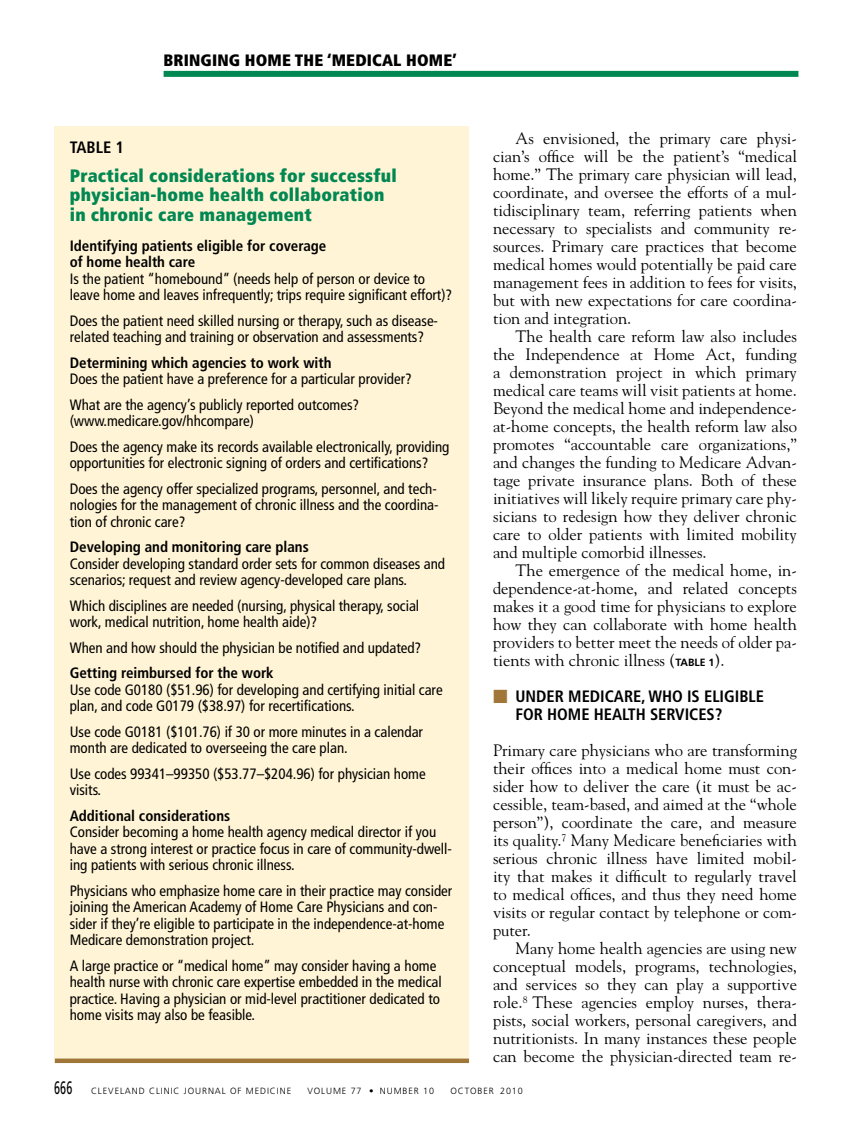
<style>
.page{position:relative;width:851px;height:1134px;background:#fff}
.page>*{position:absolute;margin:0;border:0;box-sizing:border-box;transform-origin:0 0}
.t1{font:900 condensed 18px/19.5px "Frutiger LT Std";letter-spacing:.015em;color:#008752}
.t2{font:16.5px/18px "Goudy Std";color:#000;text-align:justify}
.t3{font:700 condensed 16.5px "Frutiger LT Std";color:#000}
.t4{font:900 condensed 16.5px "Frutiger LT Std";letter-spacing:.01em;color:#000}
.t5{font:condensed 15px/16.5px "Frutiger LT Std";color:#000}
.t6{font:700 condensed 15px/16.5px "Frutiger LT Std";color:#000}
.t7{font:300 9px "Frutiger LT Std";letter-spacing:.1em;color:#000}
.s1{font-family:"Frutiger LT Std";font-weight:700;font-size:10.5px}
.s2{font-family:"Universal Std Newswith Comm Pi";font-weight:400;font-stretch:normal;color:#a17739}
.s3{font-weight:400;font-size:18px}
</style>
<div class="page">
<div style="left:164px;top:71px;width:634px;height:6px;background:#008752"></div>
<div style="left:55px;top:126px;width:414px;height:933px;background:#fff4d5"></div>
<hr style="left:55px;top:1059px;width:414px;height:4px;background:#a17739">
<p class="t4" style="left:164px;top:51px;width:294px">bringing home the ‘Medical Home’</p>
<p class="t3" style="left:70px;top:138px;width:56px">TABLE 1</p>
<p class="t1" style="left:70px;top:166px;width:328px">Practical considerations for successful physician-home health collaboration in chronic care management</p>
<p class="t6" style="left:70px;top:237px;width:258px">Identifying patients eligible for coverage of home health care</p>
<p class="t5" style="left:70px;top:271px;width:384px">Is the patient “homebound” (needs help of person or device to leave home and leaves infrequently; trips require significant effort)?</p>
<p class="t5" style="left:70px;top:313px;width:370px">Does the patient need skilled nursing or therapy, such as disease&shy;related teaching and training or observation and assessments?</p>
<p class="t6" style="left:70px;top:354px;width:263px">Determining which agencies to work with</p>
<p class="t5" style="left:70px;top:367px;width:343px;line-height:25.5px">Does the patient have a preference for a particular provider?<br>What are the agency’s publicly reported outcomes?</p>
<p class="t5" style="left:70px;top:409px;width:381px;line-height:25.5px">(www.medicare.gov/hhcompare)<br>Does the agency make its records available electronically, providing</p>
<p class="t5" style="left:70px;top:451px;width:368px;line-height:25.5px">opportunities for electronic signing of orders and certifications?<br>Does the agency offer specialized programs, personnel, and tech-</p>
<p class="t5" style="left:70px;top:497px;width:370px">nologies for the management of chronic illness and the coordina&shy;tion of chronic care?</p>
<p class="t6" style="left:70px;top:539px;width:240px">Developing and monitoring care plans</p>
<p class="t5" style="left:70px;top:556px;width:377px">Consider developing standard order sets for common diseases and scenarios; request and review agency-developed care plans.</p>
<p class="t5" style="left:70px;top:598px;width:351px">Which disciplines are needed (nursing, physical therapy, social work, medical nutrition, home health aide)?</p>
<p class="t5" style="left:70px;top:640px;width:353px">When and how should the physician be notified and updated?</p>
<p class="t6" style="left:70px;top:665px;width:205px">Getting reimbursed for the work</p>
<p class="t5" style="left:70px;top:682px;width:374px">Use code G0180 ($51.96) for developing and certifying initial care plan, and code G0179 ($38.97) for recertifications.</p>
<p class="t5" style="left:70px;top:724px;width:355px">Use code G0181 ($101.76) if 30 or more minutes in a calendar month are dedicated to overseeing the care plan.</p>
<p class="t5" style="left:70px;top:766px;width:357px">Use codes 99341–99350 ($53.77–$204.96) for physician home visits.</p>
<p class="t6" style="left:70px;top:807px;width:162px">Additional considerations</p>
<p class="t5" style="left:70px;top:824px;width:383px">Consider becoming a home health agency medical director if you have a strong interest or practice focus in care of community-dwell&shy;ing patients with serious chronic illness.</p>
<p class="t5" style="left:70px;top:883px;width:384px">Physicians who emphasize home care in their practice may consider joining the American Academy of Home Care Physicians and con&shy;sider if they’re eligible to participate in the independence-at-home Medicare demonstration project.</p>
<p class="t5" style="left:70px;top:958px;width:373px">A large practice or “medical home” may consider having a home health nurse with chronic care expertise embedded in the medical practice. Having a physician or mid-level practitioner dedicated to home visits may also be feasible.</p>
<p class="t2" style="left:493px;top:129px;width:305px;text-indent:23px">As envisioned, the primary care physi&shy;cian’s office will be the patient’s “medical home.” The primary care physician will lead, coordinate, and oversee the efforts of a mul&shy;tidisciplinary team, referring patients when necessary to specialists and community re&shy;sources. Primary care practices that become medical homes would potentially be paid care management fees in addition to fees for visits, but with new expectations for care coordina&shy;tion and integration.</p>
<p class="t2" style="left:493px;top:327px;width:305px;text-indent:23px">The health care reform law also includes the Independence at Home Act, funding a demonstration project in which primary medical care teams will visit patients at home.<br>Beyond the medical home and independence&shy;at-home concepts, the health reform law also promotes “accountable care organizations,” and changes the funding to Medicare Advan&shy;tage private insurance plans. Both of these initiatives will likely require primary care phy&shy;sicians to redesign how they deliver chronic care to older patients with limited mobility and multiple comorbid illnesses.</p>
<p class="t2" style="left:493px;top:561px;width:305px;text-indent:23px">The emergence of the medical home, in&shy;dependence-at-home, and related concepts makes it a good time for physicians to explore how they can collaborate with home health providers to better meet the needs of older pa&shy;tients with chronic illness (<span class="s1">Table 1</span>).</p>
<p class="t3" style="left:493px;top:686px;width:43px"><span class="s2">■</span> Under</p>
<p class="t3" style="left:568px;top:686px;width:23px">Medicare</p>
<p class="t3" style="left:641px;top:686px;width:124px">, WHO IS ELIGIBLE</p>
<p class="t3" style="left:515px;top:704px;width:53px">FOR Home</p>
<p class="t3" style="left:594px;top:704px;width:19px">Health</p>
<p class="t3" style="left:650px;top:704px;width:43px">Services</p>
<p class="t3" style="left:714px;top:704px;width:9px">?</p>
<p class="t2" style="left:493px;top:741px;width:305px">Primary care physicians who are transforming their offices into a medical home must con&shy;sider how to deliver the care (it must be ac&shy;cessible, team-based, and aimed at the “whole person”), coordinate the care, and measure its quality.<sup>7</sup> Many Medicare beneficiaries with serious chronic illness have limited mobil&shy;ity that makes it difficult to regularly travel to medical offices, and thus they need home visits or regular contact by telephone or com&shy;puter.</p>
<p class="t2" style="left:493px;top:939px;width:305px;text-indent:23px">Many home health agencies are using new conceptual models, programs, technologies, and services so they can play a supportive role.<sup>8</sup> These agencies employ nurses, thera&shy;pists, social workers, personal caregivers, and nutritionists. In many instances these people can become the physician-directed team re-</p>
<p class="t7" style="left:54px;top:1085px;width:239px"><span class="s3">666</span> CLEVELAND CLINIC JOURNAL OF MEDICINE</p>
<p class="t7" style="left:307px;top:1085px;width:128px">VOLUME 77 • NUMBER 10</p>
<p class="t7" style="left:450px;top:1085px;width:74px">OCTOBER 2010</p>
</div>
